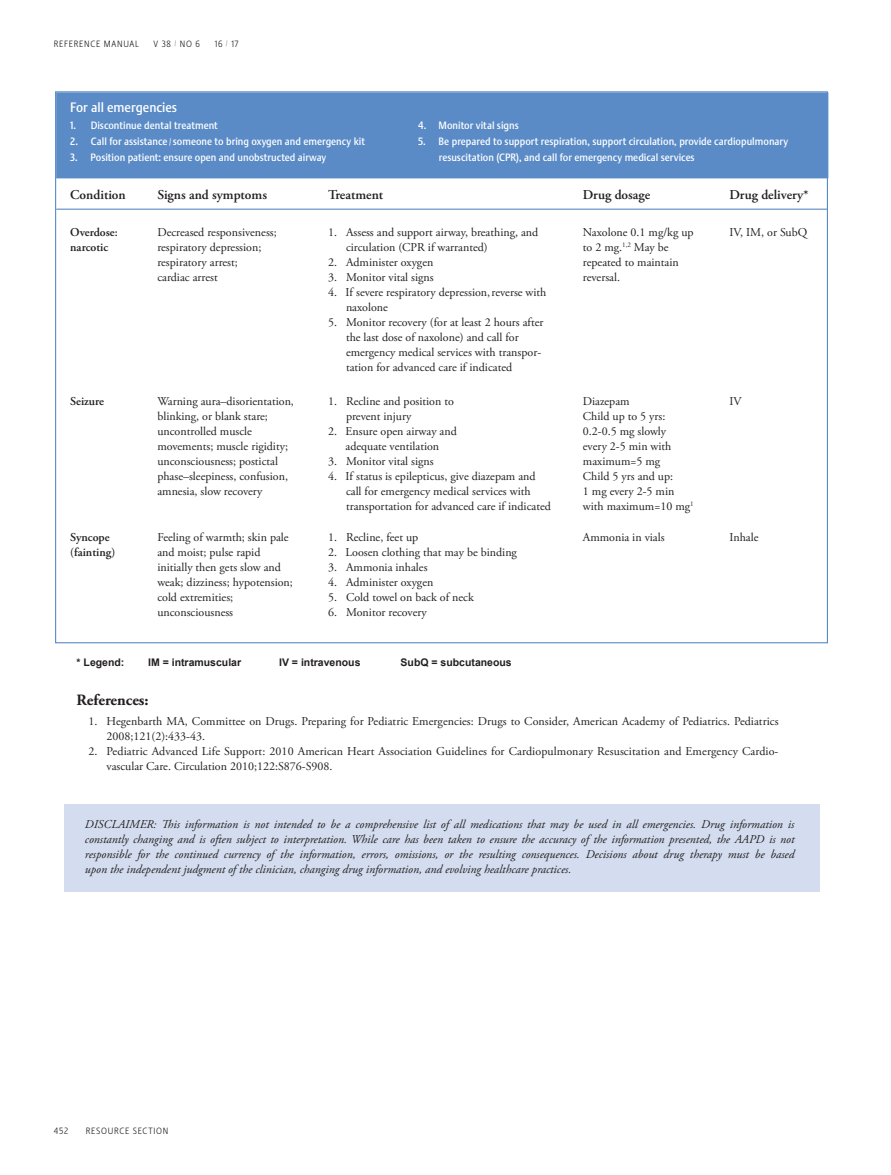
<style>
.page{position:relative;width:891px;height:1175px;background:#fff}
.page>*{position:absolute;margin:0;border:0;box-sizing:border-box;transform-origin:0 0}
.quote{font:700 15.75px "Adobe Garamond Pro";color:#231f20}
.quote-2{font:600 13.5px "Adobe Garamond Pro";color:#231f20}
.quote-3{font:500 13.5px "Stalemate LF";color:#fff}
.quote-4{font:12px/15px "Adobe Garamond Pro";color:#231f20}
.quote-5{font:italic 12px/15px "Adobe Garamond Pro";color:#231f20;text-align:justify}
.Reference_Lists{font:12px/15px "Adobe Garamond Pro";letter-spacing:.005em;color:#231f20}
.quote-6{font:600 12px/15px "Adobe Garamond Pro";color:#231f20}
.quote-7{font:500 10.5px "Stalemate LF";color:#fff}
.quote-8{font:700 10.5px "Arial";color:#231f20}
.t1{font:300 9px "Stalemate LF";letter-spacing:.08em;color:#231f20}
.s1{font-size:7.5px}
</style>
<div class="page">
<div style="left:57px;top:93px;width:769px;height:85px;background:#5a8bc7"></div>
<hr style="left:56px;top:209px;width:771px;height:1px;background:#5a8bc7">
<div style="left:64px;top:804px;width:755px;height:87px;background:#d3ddef"></div>
<p class="t1" style="left:54px;top:38px;width:87px">REFERENCE MANUAL</p>
<p class="t1" style="left:154px;top:38px;width:48px">V 38 <sup>/</sup> NO 6</p>
<p class="t1" style="left:215px;top:38px;width:25px">16 <sup>/</sup> 17</p>
<p class="quote-3" style="left:70px;top:99px;width:108px">For all emergencies</p>
<p class="quote-7" style="left:70px;top:119px;width:149px">1. Discontinue dental treatment</p>
<p class="quote-7" style="left:418px;top:119px;width:102px">4. Monitor vital signs</p>
<p class="quote-7" style="left:70px;top:135px;width:296px">2. Call for assistance <span class="s1">/</span> someone to bring oxygen and emergency kit</p>
<p class="quote-7" style="left:418px;top:135px;width:372px">5. Be prepared to support respiration, support circulation, provide cardiopulmonary</p>
<p class="quote-7" style="left:70px;top:151px;width:258px">3. Position patient: ensure open and unobstructed airway</p>
<p class="quote-7" style="left:439px;top:151px;width:258px">resuscitation (CPR), and call for emergency medical services</p>
<p class="quote-2" style="left:70px;top:187px;width:57px">Condition</p>
<p class="quote-2" style="left:157px;top:187px;width:111px">Signs and symptoms</p>
<p class="quote-2" style="left:328px;top:187px;width:57px">Treatment</p>
<p class="quote-2" style="left:583px;top:187px;width:69px">Drug dosage</p>
<p class="quote-2" style="left:730px;top:187px;width:81px">Drug delivery*</p>
<p class="quote-6" style="left:70px;top:225px;width:49px">Overdose: narcotic</p>
<p class="quote-4" style="left:157px;top:225px;width:121px">Decreased responsiveness; respiratory depression; respiratory arrest;<br>cardiac arrest</p>
<p class="quote-4" style="left:346px;top:225px;width:194px;text-indent:-18px">1. Assess and support airway, breathing, and circulation (CPR if warranted)</p>
<p class="quote-4" style="left:583px;top:225px;width:112px">Naxolone 0.1 mg/kg up to 2 mg.<sup>1,2</sup> May be repeated to maintain reversal.</p>
<p class="quote-4" style="left:730px;top:225px;width:79px">IV, IM, or SubQ</p>
<p class="quote-4" style="left:328px;top:255px;width:107px">2. Administer oxygen</p>
<p class="quote-4" style="left:328px;top:270px;width:107px">3. Monitor vital signs</p>
<p class="quote-4" style="left:346px;top:285px;width:202px;text-indent:-18px">4. If severe respiratory depression,reverse with naxolone</p>
<p class="quote-4" style="left:346px;top:315px;width:199px;text-indent:-18px">5. Monitor recovery (for at least 2 hours after the last dose of naxolone) and call for emergency medical services with transpor&shy;tation for advanced care if indicated</p>
<p class="quote-6" style="left:70px;top:394px;width:35px">Seizure</p>
<p class="quote-4" style="left:157px;top:394px;width:138px">Warning aura–disorientation, blinking, or blank stare; uncontrolled muscle movements; muscle rigidity; unconsciousness; postictal phase–sleepiness, confusion, amnesia, slow recovery</p>
<p class="quote-4" style="left:346px;top:394px;width:109px;text-indent:-18px">1. Recline and position to prevent injury</p>
<p class="quote-4" style="left:328px;top:424px;width:130px;text-align:center">2. Ensure open airway and adequate ventilation</p>
<p class="quote-4" style="left:328px;top:454px;width:107px">3. Monitor vital signs</p>
<p class="quote-4" style="left:346px;top:469px;width:206px;text-indent:-18px">4. If status is epilepticus, give diazepam and call for emergency medical services with transportation for advanced care if indicated</p>
<p class="quote-6" style="left:70px;top:530px;width:46px">Syncope (fainting)</p>
<p class="quote-4" style="left:157px;top:530px;width:137px">Feeling of warmth; skin pale and moist; pulse rapid initially then gets slow and weak; dizziness; hypotension; cold extremities; unconsciousness</p>
<p class="quote-4" style="left:328px;top:530px;width:92px">1. Recline, feet up</p>
<p class="quote-4" style="left:328px;top:545px;width:190px">2. Loosen clothing that may be binding</p>
<p class="quote-4" style="left:328px;top:560px;width:101px">3. Ammonia inhales</p>
<p class="quote-4" style="left:328px;top:575px;width:107px">4. Administer oxygen</p>
<p class="quote-4" style="left:328px;top:590px;width:147px">5. Cold towel on back of neck</p>
<p class="quote-4" style="left:328px;top:605px;width:100px">6. Monitor recovery</p>
<p class="quote-4" style="left:583px;top:394px;width:112px">Diazepam<br>Child up to 5 yrs:<br>0.2-0.5 mg slowly<br>every 2-5 min with maximum=5 mg<br>Child 5 yrs and up:<br>1 mg every 2-5 min with maximum=10 mg<sup>1</sup></p>
<p class="quote-4" style="left:730px;top:394px;width:14px">IV</p>
<p class="quote-4" style="left:583px;top:530px;width:83px">Ammonia in vials</p>
<p class="quote-4" style="left:730px;top:530px;width:30px">Inhale</p>
<p class="quote-8" style="left:77px;top:655px;width:49px">* Legend:</p>
<p class="quote-8" style="left:148px;top:655px;width:95px">IM = intramuscular</p>
<p class="quote-8" style="left:279px;top:655px;width:83px">IV = intravenous</p>
<p class="quote-8" style="left:401px;top:655px;width:113px">SubQ = subcutaneous</p>
<p class="quote" style="left:77px;top:690px;width:74px">References:</p>
<p class="Reference_Lists" style="left:107px;top:714px;width:673px;text-indent:-18px">1. Hegenbarth MA, Committee on Drugs. Preparing for Pediatric Emergencies: Drugs to Consider, American Academy of Pediatrics. Pediatrics<br>2008;121(2):433-43.</p>
<p class="Reference_Lists" style="left:107px;top:744px;width:673px;text-indent:-18px">2. Pediatric Advanced Life Support: 2010 American Heart Association Guidelines for Cardiopulmonary Resuscitation and Emergency Cardio&shy;vascular Care. Circulation 2010;122:S876-S908.</p>
<p class="quote-5" style="left:85px;top:816px;width:711px">DISCLAIMER: This information is not intended to be a comprehensive list of all medications that may be used in all emergencies. Drug information is constantly changing and is often subject to interpretation. While care has been taken to ensure the accuracy of the information presented, the AAPD is not responsible for the continued currency of the information, errors, omissions, or the resulting consequences. Decisions about drug therapy must be based upon the independent judgment of the clinician, changing drug information, and evolving healthcare practices.</p>
<p class="t1" style="left:54px;top:1125px;width:16px">452</p>
<p class="t1" style="left:86px;top:1125px;width:84px">RESOURCE SECTION</p>
</div>
